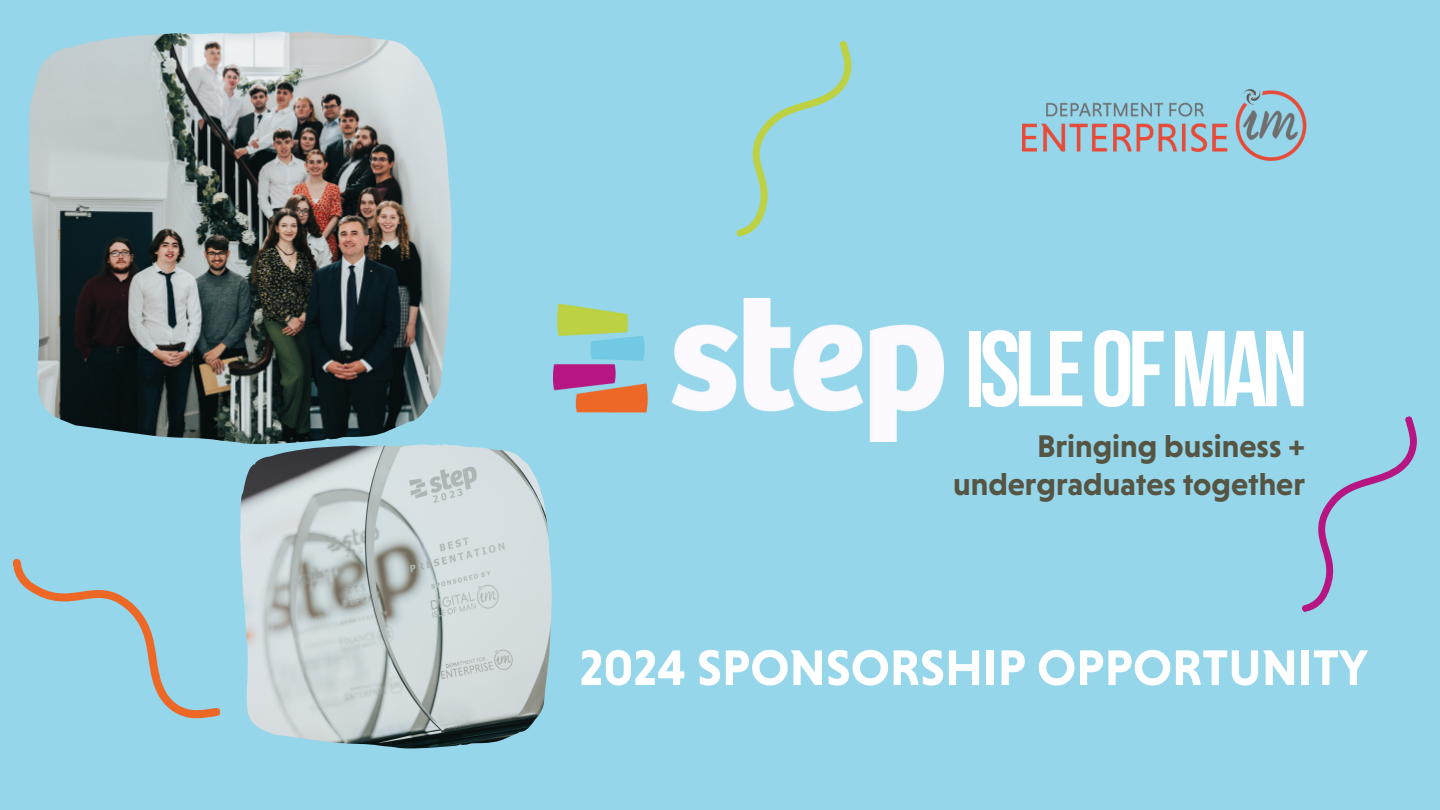
<style>
.page{position:relative;width:1440px;height:810px;background:#95d6ea}
.page>*{position:absolute;margin:0;border:0;box-sizing:border-box;transform-origin:0 0}
.t1{font:107.6px "Bebas Neue Cyrillic";letter-spacing:-.05em;color:#fff}
.t2{font:700 50.9px "Niveau Grotesk";color:#fff}
.t3{font:700 31.9px "Niveau Grotesk";color:#565443}
</style>
<div class="page">
<img style="left:553px;top:298px;width:391px;height:144px">
<img style="left:1023px;top:89px;width:284px;height:72px">
<img style="left:240px;top:444px;width:312px;height:304px">
<img style="left:29px;top:31px;width:422px;height:413px">
<svg style="left:13px;top:559px;width:208px;height:160px"></svg>
<svg style="left:1302px;top:416px;width:115px;height:196px"></svg>
<svg style="left:736px;top:41px;width:116px;height:196px"></svg>
<p class="t1" style="left:965px;top:325px;width:344px">ISLEOFMAN</p>
<p class="t3" style="left:1037px;top:427px;width:269px">Bringing business +</p>
<p class="t3" style="left:953px;top:466px;width:353px">undergraduates together</p>
<p class="t2" style="left:580px;top:638px;width:790px">2024 SPONSORSHIP OPPORTUNITY</p>
</div>
